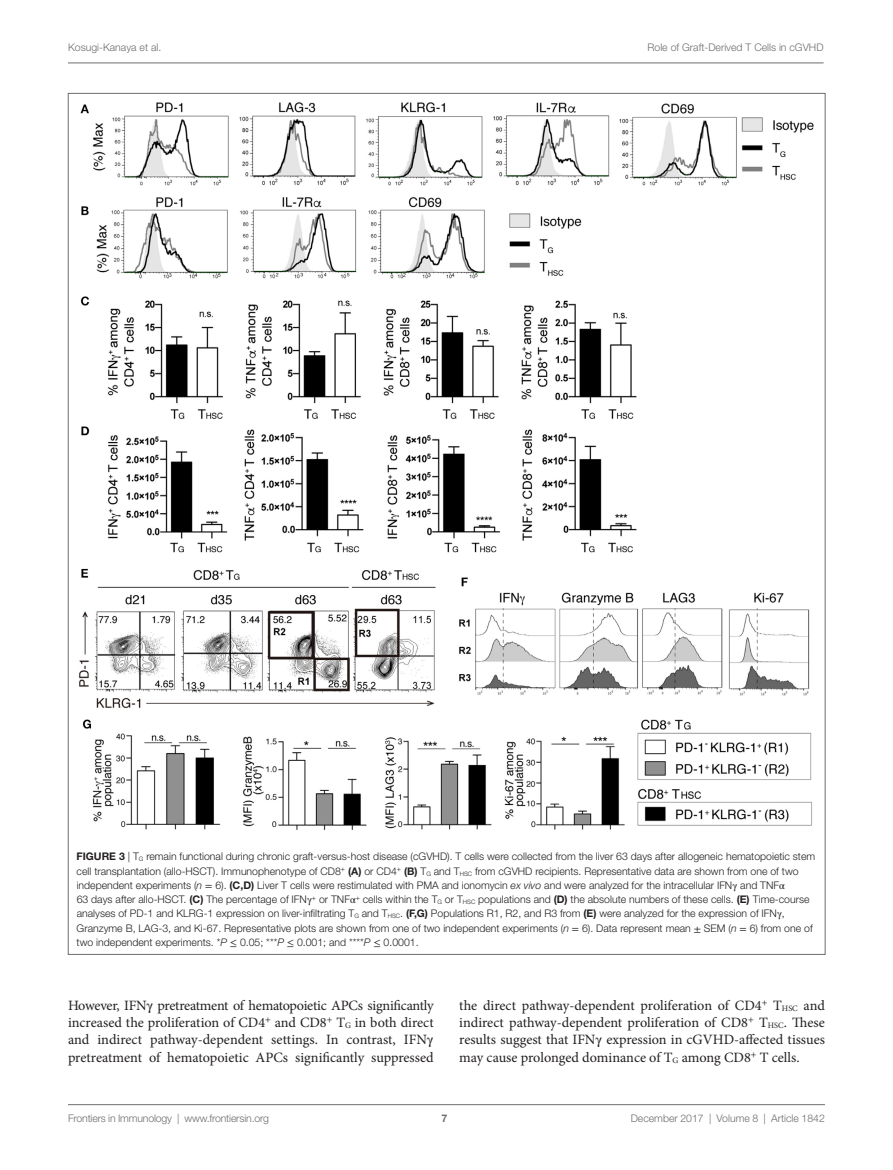
<style>
.page{position:relative;width:893px;height:1170px;background:#fff}
.page>*{position:absolute;margin:0;border:0;box-sizing:border-box;transform-origin:0 0}
.t1{font:14.25px/17.2px "Minion Pro";letter-spacing:-.005em;color:#231f20;text-align:justify}
.t2{font:300 10.5px/14.2px "Helvetica Neue LT Std";color:#231f20}
.t3{font:300 10.5px "Helvetica Neue LT Std";color:#6c6d70}
.t4{font:700 10.5px "Helvetica Neue LT Std";color:#6c6d70}
.s1{font-weight:700}
.s2{font-style:italic}
.s3{font-family:"STIX General";font-weight:400}
.s4{font-family:"STIX General"}
</style>
<div class="page">
<img style="left:79px;top:102px;width:735px;height:728px">
<hr style="left:68px;top:1104px;width:757px;height:1px;background:#6c6d70">
<hr style="left:68px;top:63px;width:755px;height:1px;background:#6c6d70">
<p class="t3" style="left:68px;top:41px;width:95px">Kosugi-Kanaya et al.</p>
<p class="t3" style="left:647px;top:41px;width:178px">Role of Graft-Derived T Cells in cGVHD</p>
<p class="t2" style="left:77px;top:849px;width:740px"><span class="s1">FIGURE 3</span> | T<sub>G</sub> remain functional during chronic graft-versus-host disease (cGVHD). T cells were collected from the liver 63 days after allogeneic hematopoietic stem cell transplantation (allo-HSCT). Immunophenotype of CD8<sup>+</sup> <span class="s1">(A)</span> or CD4<sup>+</sup> <span class="s1">(B)</span> T<sub>G</sub> and T<sub>HSC</sub> from cGVHD recipients. Representative data are shown from one of two independent experiments (<span class="s2">n</span> <span class="s3">=</span> 6). <span class="s1">(C,D)</span> Liver T cells were restimulated with PMA and ionomycin <span class="s2">ex vivo</span> and were analyzed for the intracellular IFN<span class="s3">γ</span> and TNF<span class="s3">α<br></span>63 days after allo-HSCT. <span class="s1">(C)</span> The percentage of IFN<span class="s3">γ</span><sup>+</sup> or TNF<span class="s3">α</span><sup>+</sup> cells within the T<sub>G</sub> or T<sub>HSC</sub> populations and <span class="s1">(D)</span> the absolute numbers of these cells. <span class="s1">(E)</span> Time-course analyses of PD-1 and KLRG-1 expression on liver-infiltrating T<sub>G</sub> and T<sub>HSC</sub>. <span class="s1">(F,G)</span> Populations R1, R2, and R3 from <span class="s1">(E)</span> were analyzed for the expression of IFN<span class="s3">γ</span>, Granzyme B, LAG-3, and Ki-67. Representative plots are shown from one of two independent experiments (<span class="s2">n</span> <span class="s3">=</span> 6). Data represent mean <span class="s3">±</span> SEM (<span class="s2">n</span> <span class="s3">=</span> 6) from one of two independent experiments. *<span class="s2">P</span> <span class="s3">≤</span> 0.05; ***<span class="s2">P</span> <span class="s3">≤</span> 0.001; and ****<span class="s2">P</span> <span class="s3">≤</span> 0.0001.</p>
<p class="t1" style="left:68px;top:996px;width:367px">However, IFN<span class="s4">γ</span> pretreatment of hematopoietic APCs significantly increased the proliferation of CD4<sup>+</sup> and CD8<sup>+</sup> T<sub>G</sub> in both direct and indirect pathway-dependent settings. In contrast, IFN<span class="s4">γ </span>pretreatment of hematopoietic APCs significantly suppressed</p>
<p class="t1" style="left:459px;top:996px;width:367px">the direct pathway-dependent proliferation of CD4<sup>+</sup> T<sub>HSC</sub> and indirect pathway-dependent proliferation of CD8<sup>+</sup> T<sub>HSC</sub>. These results suggest that IFN<span class="s4">γ</span> expression in cGVHD-affected tissues may cause prolonged dominance of T<sub>G</sub> among CD8<sup>+</sup> T cells.</p>
<p class="t3" style="left:68px;top:1111px;width:203px">Frontiers in Immunology | www.frontiersin.org</p>
<p class="t3" style="left:631px;top:1111px;width:196px">December 2017 | Volume 8 | Article 1842</p>
<p class="t4" style="left:441px;top:1111px;width:7px">7</p>
</div>
